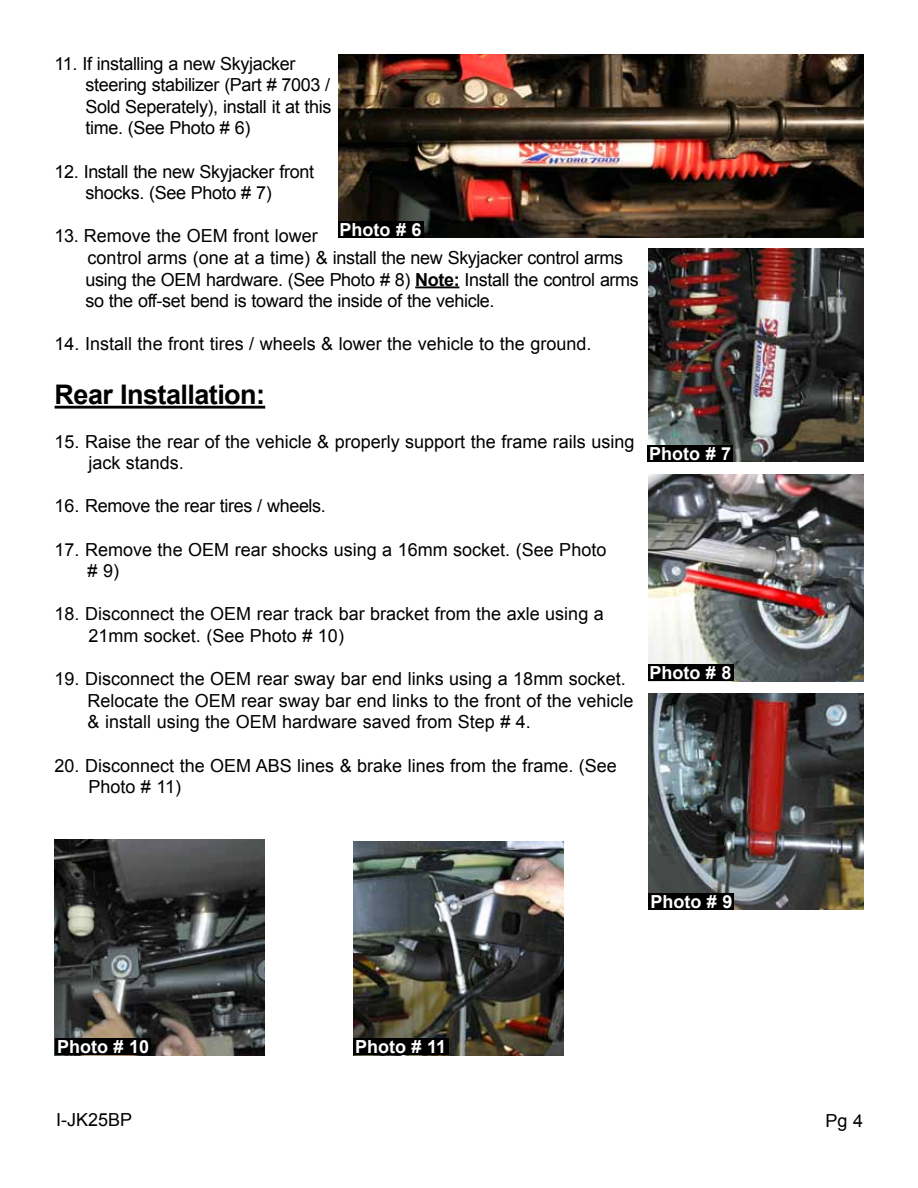
<style>
.page{position:relative;width:918px;height:1188px;background:#fff}
.page>*{position:absolute;margin:0;border:0;box-sizing:border-box;transform-origin:0 0}
.t1{font:700 27px "Arial";letter-spacing:-.02em;color:#000}
.t2{font:18px/21.6px "Arial";color:#000}
.t3{font:18px/21.6px "Arial";letter-spacing:-.02em;color:#000}
.t4{font:700 18px "Arial";color:#fff}
.s1{font-weight:700}
</style>
<div class="page">
<hr style="left:415px;top:286px;width:44px;height:2px;background:#000">
<hr style="left:55px;top:406px;width:210px;height:3px;background:#000">
<img style="left:648px;top:248px;width:216px;height:214px">
<div style="left:648px;top:446px;width:85px;height:16px;background:#000"></div>
<img style="left:338px;top:55px;width:526px;height:183px">
<img style="left:648px;top:474px;width:216px;height:207px">
<div style="left:648px;top:665px;width:85px;height:16px;background:#000"></div>
<div style="left:338px;top:221px;width:85px;height:17px;background:#000"></div>
<img style="left:648px;top:694px;width:216px;height:216px">
<div style="left:649px;top:894px;width:85px;height:16px;background:#000"></div>
<img style="left:55px;top:839px;width:209px;height:216px">
<div style="left:56px;top:1038px;width:95px;height:16px;background:#000"></div>
<img style="left:353px;top:841px;width:211px;height:214px">
<div style="left:354px;top:1038px;width:95px;height:16px;background:#000"></div>
<p class="t3" style="left:85px;top:53px;width:248px;text-indent:-31px">11. If installing a new Skyjacker steering stabilizer (Part # 7003 /<br>Sold Seperately), install it at this time. (See Photo # 6)</p>
<p class="t3" style="left:85px;top:161px;width:230px;text-indent:-31px">12. Install the new Skyjacker front shocks. (See Photo # 7)</p>
<p class="t3" style="left:85px;top:225px;width:555px;text-indent:-31px">13. Remove the OEM front lower<br>control arms (one at a time) &amp; install the new Skyjacker control arms using the OEM hardware. (See Photo # 8) <span class="s1">Note:</span> Install the control arms so the off-set bend is toward the inside of the vehicle.</p>
<p class="t2" style="left:55px;top:333px;width:538px">14. Install the front tires / wheels &amp; lower the vehicle to the ground.</p>
<h1 class="t1" style="left:55px;top:377px;width:212px">Rear Installation:</h1>
<p class="t2" style="left:88px;top:431px;width:548px;text-indent:-34px">15. Raise the rear of the vehicle &amp; properly support the frame rails using jack stands.</p>
<p class="t3" style="left:55px;top:495px;width:273px">16. Remove the rear tires / wheels.</p>
<p class="t2" style="left:88px;top:539px;width:520px;text-indent:-33px">17. Remove the OEM rear shocks using a 16mm socket. (See Photo # 9)</p>
<p class="t2" style="left:88px;top:603px;width:517px;text-indent:-34px">18. Disconnect the OEM rear track bar bracket from the axle using a<br>21mm socket. (See Photo # 10)</p>
<p class="t2" style="left:88px;top:668px;width:547px;text-indent:-33px">19. Disconnect the OEM rear sway bar end links using a 18mm socket.<br>Relocate the OEM rear sway bar end links to the front of the vehicle &amp; install using the OEM hardware saved from Step # 4.</p>
<p class="t2" style="left:88px;top:755px;width:530px;text-indent:-34px">20. Disconnect the OEM ABS lines &amp; brake lines from the frame. (See<br>Photo # 11)</p>
<p class="t4" style="left:340px;top:218px;width:84px">Photo # 6</p>
<p class="t4" style="left:649px;top:442px;width:84px">Photo # 7</p>
<p class="t4" style="left:650px;top:661px;width:84px">Photo # 8</p>
<p class="t4" style="left:650px;top:890px;width:84px">Photo # 9</p>
<p class="t4" style="left:57px;top:1034px;width:94px">Photo # 10</p>
<p class="t4" style="left:355px;top:1035px;width:93px">Photo # 11</p>
<p class="t2" style="left:56px;top:1109px;width:78px">I-JK25BP</p>
<p class="t2" style="left:826px;top:1111px;width:39px">Pg 4</p>
</div>
